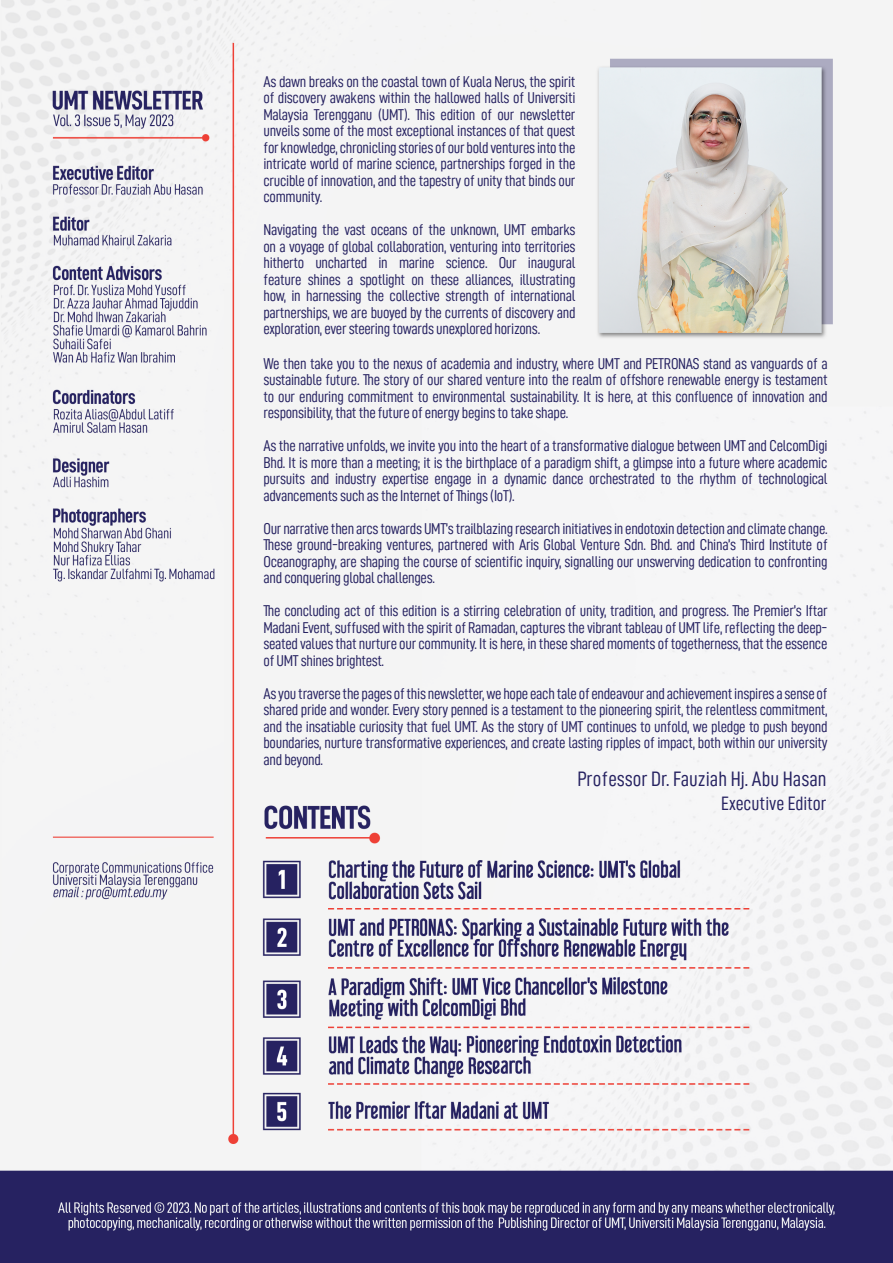
<style>
.page{position:relative;width:893px;height:1263px;background:#fff}
.page>*{position:absolute;margin:0;border:0;box-sizing:border-box;transform-origin:0 0}
.Paragraph_Style_2{font:21px "D DIN Condensed";color:#262261}
.Paragraph_Style_2-2{font:19.5px "D DIN Condensed";color:#262261}
.Paragraph_Style_2-3{font:15.75px/16.5px "D DIN Condensed";letter-spacing:-.02em;color:#262261;text-align:justify}
</style>
<div class="page">
<img style="left:0;top:0;width:893px;height:1263px">
<p class="Paragraph_Style_2-3" style="left:263px;top:73px;width:314px">As dawn breaks on the coastal town of Kuala Nerus, the spirit of discovery awakens within the hallowed halls of Universiti Malaysia Terengganu (UMT). This edition of our newsletter unveils some of the most exceptional instances of that quest for knowledge, chronicling stories of our bold ventures into the intricate world of marine science, partnerships forged in the crucible of innovation, and the tapestry of unity that binds our community.</p>
<p class="Paragraph_Style_2-3" style="left:263px;top:221px;width:314px">Navigating the vast oceans of the unknown, UMT embarks on a voyage of global collaboration, venturing into territories hitherto uncharted in marine science. Our inaugural feature shines a spotlight on these alliances, illustrating how, in harnessing the collective strength of international partnerships, we are buoyed by the currents of discovery and exploration, ever steering towards unexplored horizons.</p>
<p class="Paragraph_Style_2-3" style="left:263px;top:355px;width:566px">We then take you to the nexus of academia and industry, where UMT and PETRONAS stand as vanguards of a sustainable future. The story of our shared venture into the realm of offshore renewable energy is testament to our enduring commitment to environmental sustainability. It is here, at this confluence of innovation and responsibility, that the future of energy begins to take shape.</p>
<p class="Paragraph_Style_2-3" style="left:263px;top:437px;width:566px">As the narrative unfolds, we invite you into the heart of a transformative dialogue between UMT and CelcomDigi Bhd. It is more than a meeting; it is the birthplace of a paradigm shift, a glimpse into a future where academic pursuits and industry expertise engage in a dynamic dance orchestrated to the rhythm of technological advancements such as the Internet of Things (IoT).</p>
<p class="Paragraph_Style_2-3" style="left:263px;top:520px;width:566px">Our narrative then arcs towards UMT’s trailblazing research initiatives in endotoxin detection and climate change.<br>These ground-breaking ventures, partnered with Aris Global Venture Sdn. Bhd. and China’s Third Institute of Oceanography, are shaping the course of scientific inquiry, signalling our unswerving dedication to confronting and conquering global challenges.</p>
<p class="Paragraph_Style_2-3" style="left:263px;top:602px;width:566px">The concluding act of this edition is a stirring celebration of unity, tradition, and progress. The Premier’s Iftar Madani Event, suffused with the spirit of Ramadan, captures the vibrant tableau of UMT life, reflecting the deep&shy;seated values that nurture our community. It is here, in these shared moments of togetherness, that the essence of UMT shines brightest.</p>
<p class="Paragraph_Style_2-3" style="left:263px;top:685px;width:566px">As you traverse the pages of this newsletter, we hope each tale of endeavour and achievement inspires a sense of shared pride and wonder. Every story penned is a testament to the pioneering spirit, the relentless commitment, and the insatiable curiosity that fuel UMT. As the story of UMT continues to unfold, we pledge to push beyond boundaries, nurture transformative experiences, and create lasting ripples of impact, both within our university and beyond.</p>
<p class="Paragraph_Style_2" style="left:577px;top:767px;width:251px">Professor Dr. Fauziah Hj. Abu Hasan</p>
<p class="Paragraph_Style_2-2" style="left:721px;top:792px;width:107px">Executive Editor</p>
</div>
